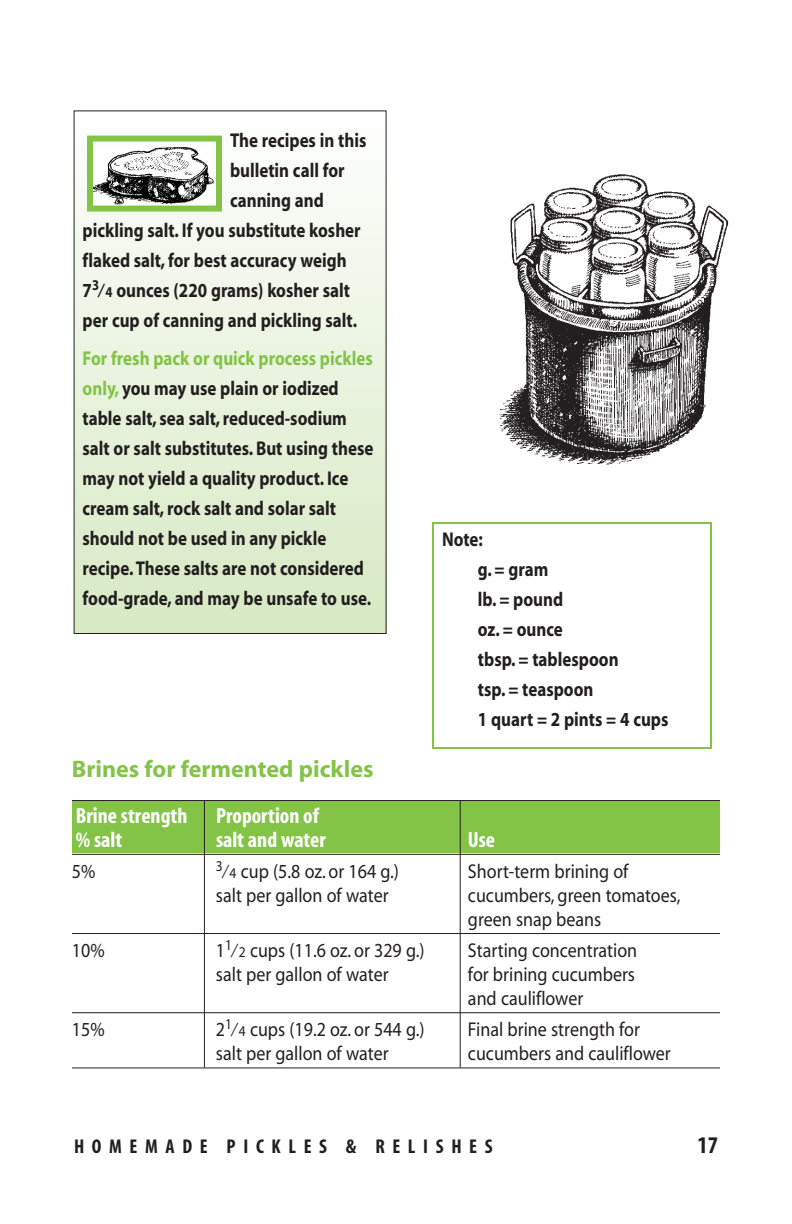
<style>
.page{position:relative;width:792px;height:1224px;background:#fff}
.page>*{position:absolute;margin:0;border:0;box-sizing:border-box;transform-origin:0 0}
.t1{font:700 24px "Myriad";color:#83c447}
.t2{font:700 condensed 24px "Myriad";color:#231f20}
.t3{font:700 condensed 22px "Myriad";color:#fff}
.t4{font:700 20px/30px "Myriad";color:#231f20;scale:.85 1}
.t5{font:20px/24px "Myriad";color:#231f20;scale:.9 1}
.t6{font:700 condensed 20px "Myriad";letter-spacing:.385em;color:#231f20}
.s1{font-size:15px}
.s2{color:#83c447}
</style>
<div class="page">
<div style="left:72px;top:802px;width:648px;height:52px;background:#83c447"></div>
<div style="left:74px;top:111px;width:312px;height:523px;background:linear-gradient(to bottom,#fdfefd,#d7e9c3)"></div>
<img style="left:94px;top:146px;width:121px;height:59px">
<div style="left:87px;top:136px;width:135px;height:76px;border:6px solid #83c447"></div>
<hr style="left:72px;top:800px;width:648px;height:1px;background:#231f20">
<hr style="left:72px;top:854px;width:648px;height:1px;background:#231f20">
<hr style="left:72px;top:933px;width:648px;height:1px;background:#231f20">
<hr style="left:72px;top:1012px;width:648px;height:1px;background:#231f20">
<hr style="left:72px;top:1067px;width:648px;height:1px;background:#231f20">
<hr style="left:204px;top:801px;width:1px;height:267px;background:#231f20">
<hr style="left:460px;top:801px;width:1px;height:267px;background:#231f20">
<div style="left:432px;top:522px;width:280px;height:227px;border:2px solid #83c447"></div>
<img style="left:499px;top:174px;width:230px;height:291px">
<p class="t4" style="left:230px;top:127px;width:162px">The recipes in this</p>
<p class="t4" style="left:230px;top:157px;width:136px">bulletin call for</p>
<p class="t4" style="left:230px;top:187px;width:112px">canning and</p>
<p class="t4" style="left:83px;top:217px;width:329px">pickling salt. If you substitute kosher</p>
<p class="t4" style="left:83px;top:247px;width:312px">flaked salt, for best accuracy weigh</p>
<p class="t4" style="left:83px;top:277px;width:316px">7<sup>3</sup>⁄<span class="s1">4</span> ounces (220 grams) kosher salt</p>
<p class="t4" style="left:83px;top:307px;width:325px">per cup of canning and pickling salt.</p>
<p class="t4" style="left:83px;top:345px;width:344px"><span class="s2">For fresh pack or quick process pickles only,</span> you may use plain or iodized table salt, sea salt, reduced-sodium salt or salt substitutes. But using these may not yield a quality product. Ice cream salt, rock salt and solar salt should not be used in any pickle recipe.These salts are not considered food-grade, and may be unsafe to use.</p>
<p class="t4" style="left:478px;top:526px;width:226px;text-indent:-36px">Note:<br>g. = gram<br>lb. = pound<br>oz. = ounce<br>tbsp. = tablespoon<br>tsp. = teaspoon<br>1 quart = 2 pints = 4 cups</p>
<p class="t1" style="left:72px;top:760px;width:303px">Brines for fermented pickles</p>
<p class="t3" style="left:76px;top:808px;width:113px">Brine strength</p>
<p class="t3" style="left:216px;top:808px;width:105px">Proportion of</p>
<p class="t3" style="left:76px;top:832px;width:48px">% salt</p>
<p class="t3" style="left:216px;top:832px;width:111px">salt and water</p>
<p class="t3" style="left:468px;top:832px;width:29px">Use</p>
<p class="t5" style="left:72px;top:861px;width:28px">5%</p>
<p class="t5" style="left:216px;top:861px;width:205px"><sup>3</sup>⁄<span class="s1">4</span> cup (5.8 oz. or 164 g.)</p>
<p class="t5" style="left:468px;top:861px;width:180px">Short-term brining of</p>
<p class="t5" style="left:216px;top:885px;width:193px">salt per gallon of water</p>
<p class="t5" style="left:468px;top:885px;width:238px">cucumbers, green tomatoes, green snap beans</p>
<p class="t5" style="left:72px;top:940px;width:38px">10%</p>
<p class="t5" style="left:216px;top:940px;width:233px">1<sup>1</sup>⁄<span class="s1">2</span> cups (11.6 oz. or 329 g.)</p>
<p class="t5" style="left:468px;top:940px;width:190px">Starting concentration</p>
<p class="t5" style="left:216px;top:964px;width:193px">salt per gallon of water</p>
<p class="t5" style="left:468px;top:964px;width:187px">for brining cucumbers and cauliflower</p>
<p class="t5" style="left:72px;top:1019px;width:38px">15%</p>
<p class="t5" style="left:216px;top:1019px;width:233px">2<sup>1</sup>⁄<span class="s1">4</span> cups (19.2 oz. or 544 g.)</p>
<p class="t5" style="left:468px;top:1019px;width:193px">Final brine strength for</p>
<p class="t5" style="left:216px;top:1043px;width:193px">salt per gallon of water</p>
<p class="t5" style="left:468px;top:1043px;width:227px">cucumbers and cauliflower</p>
<p class="t6" style="left:74px;top:1139px;width:420px">HOMEMADE PICKLES &amp; RELISHES</p>
<p class="t2" style="left:698px;top:1136px;width:22px">17</p>
</div>
